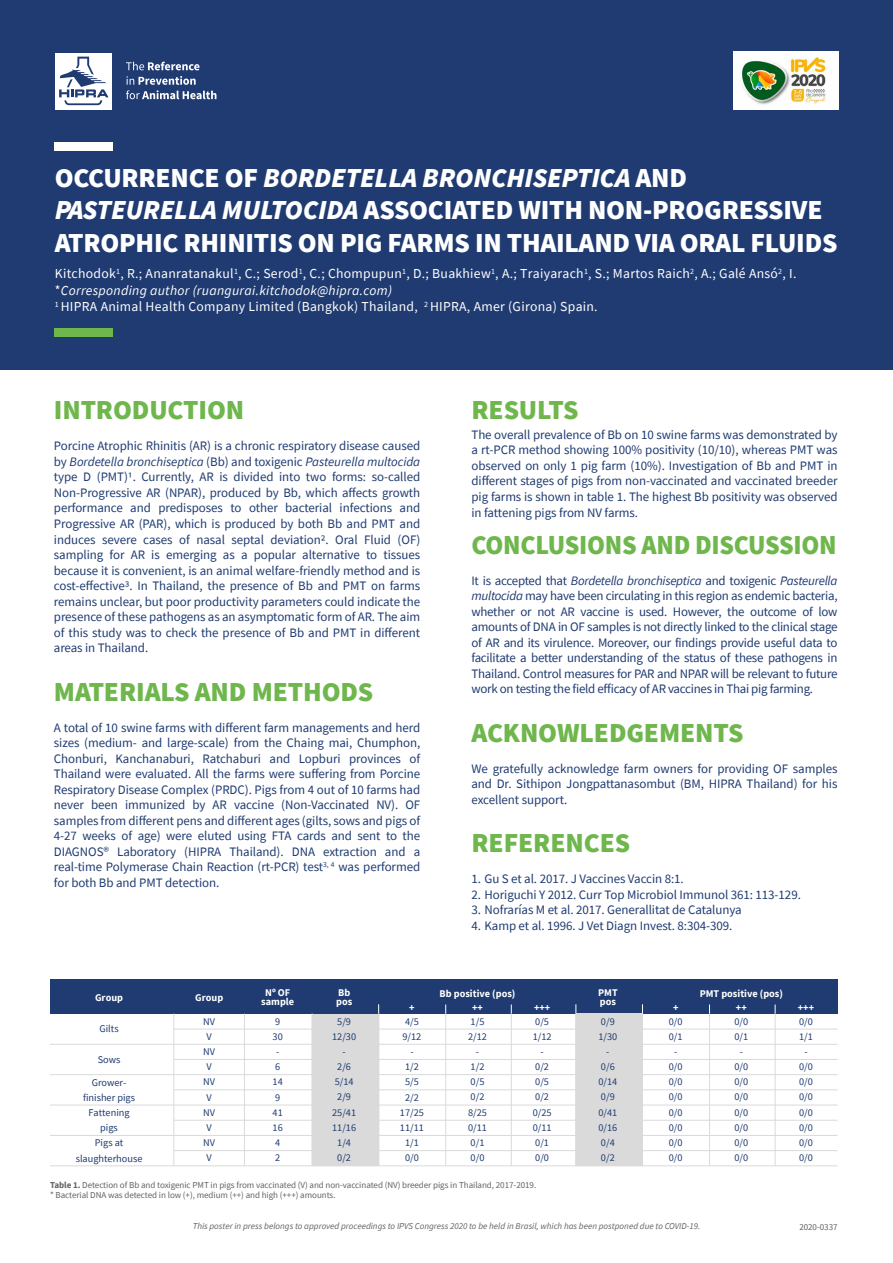
<style>
.page{position:relative;width:893px;height:1263px;background:#fff}
.page>*{position:absolute;margin:0;border:0;box-sizing:border-box;transform-origin:0 0}
.t1{font:900 27.45px/32.8px "Source Sans Pro";letter-spacing:-.01em;color:#fff}
.t2{font:900 27.45px "Source Sans Pro";letter-spacing:-.005em;color:#6fb74d}
.t3{font:900 27.45px "Source Sans Pro";letter-spacing:-.005em;color:#6fb74d;scale:.95 1}
.t4{font:13.65px/16.5px "Source Sans Pro";letter-spacing:.02em;color:#fff}
.t5{font:12.9px/15.5px "Source Sans Pro";letter-spacing:-.005em;color:#1f3b71;text-align:justify}
.t6{font:10.2px/15.1px "Source Sans Pro";color:#1f3b71;text-align:center}
.t7{font:700 10.2px/8.9px "Source Sans Pro";color:#fff}
.t8{font:9px/10.8px "Source Sans Pro";letter-spacing:-.005em;color:#646363}
.t9{font:italic 9px "Source Sans Pro";color:#646363}
.s1{font-style:italic}
.s2{font-weight:700}
</style>
<div class="page">
<div style="left:0;top:0;width:893px;height:369px;background:#1f3b71"></div>
<div style="left:55px;top:53px;width:57px;height:57px;background:#fff"></div>
<svg style="left:59px;top:57px;width:50px;height:48px"></svg>
<svg style="left:126px;top:62px;width:73px;height:8px"></svg>
<svg style="left:126px;top:76px;width:90px;height:23px"></svg>
<div style="left:54px;top:142px;width:58px;height:9px;background:#fff"></div>
<div style="left:54px;top:328px;width:58px;height:9px;background:#6fb74d"></div>
<div style="left:312px;top:1014px;width:67px;height:152px;background:#dadada"></div>
<div style="left:50px;top:979px;width:787px;height:35px;background:#1f3b71"></div>
<hr style="left:174px;top:1029px;width:663px;height:1px;background:#dadada">
<hr style="left:50px;top:1044px;width:124px;height:1px;background:#dadada">
<hr style="left:50px;top:1074px;width:124px;height:1px;background:#dadada">
<hr style="left:50px;top:1105px;width:124px;height:1px;background:#dadada">
<hr style="left:50px;top:1135px;width:124px;height:1px;background:#dadada">
<hr style="left:50px;top:1165px;width:124px;height:1px;background:#dadada">
<hr style="left:174px;top:1044px;width:663px;height:1px;background:#dadada">
<hr style="left:174px;top:1059px;width:663px;height:1px;background:#dadada">
<hr style="left:174px;top:1074px;width:663px;height:1px;background:#dadada">
<hr style="left:174px;top:1089px;width:663px;height:1px;background:#dadada">
<hr style="left:174px;top:1105px;width:663px;height:1px;background:#dadada">
<hr style="left:174px;top:1120px;width:663px;height:1px;background:#dadada">
<hr style="left:174px;top:1135px;width:663px;height:1px;background:#dadada">
<hr style="left:174px;top:1150px;width:663px;height:1px;background:#dadada">
<hr style="left:174px;top:1165px;width:663px;height:1px;background:#dadada">
<hr style="left:311px;top:1014px;width:2px;height:152px;background:#dadada">
<div style="left:576px;top:1014px;width:66px;height:152px;background:#dadada"></div>
<hr style="left:173px;top:1014px;width:1px;height:152px;background:#dadada">
<hr style="left:244px;top:1014px;width:1px;height:152px;background:#dadada">
<hr style="left:445px;top:1014px;width:1px;height:152px;background:#dadada">
<hr style="left:511px;top:1014px;width:1px;height:152px;background:#dadada">
<hr style="left:709px;top:1014px;width:1px;height:152px;background:#dadada">
<hr style="left:775px;top:1014px;width:1px;height:152px;background:#dadada">
<hr style="left:575px;top:1014px;width:2px;height:152px;background:#dadada">
<img style="left:733px;top:52px;width:106px;height:58px">
<h1 class="t1" style="left:55px;top:160px;width:784px">OCCURRENCE OF <span class="s1">BORDETELLA BRONCHISEPTICA</span> AND<br><span class="s1">PASTEURELLA MULTOCIDA</span> ASSOCIATED WITH NON-PROGRESSIVE<br>ATROPHIC RHINITIS ON PIG FARMS IN THAILAND VIA ORAL FLUIDS</h1>
<p class="t4" style="left:55px;top:266px;width:743px">Kitchodok<sup>1</sup>, R.; Ananratanakul<sup>1</sup>, C.; Serod<sup>1</sup>, C.; Chompupun<sup>1</sup>, D.; Buakhiew<sup>1</sup>, A.; Traiyarach<sup>1</sup>, S.; Martos Raich<sup>2</sup>, A.; Galé Ansó<sup>2</sup>, I. *<span class="s1">Corresponding author (ruangurai.kitchodok@hipra.com)<br></span><sup>1</sup> HIPRA Animal Health Company Limited (Bangkok) Thailand, <sup>2</sup> HIPRA, Amer (Girona) Spain.</p>
<h1 class="t2" style="left:54px;top:391px;width:192px">INTRODUCTION</h1>
<p class="t5" style="left:54px;top:438px;width:368px">Porcine Atrophic Rhinitis (AR) is a chronic respiratory disease caused by <span class="s1">Bordetella bronchiseptica</span> (Bb) and toxigenic <span class="s1">Pasteurella multocida </span>type D (PMT)1. Currently, AR is divided into two forms: so-called Non-Progressive AR (NPAR), produced by Bb, which affects growth performance and predisposes to other bacterial infections and Progressive AR (PAR), which is produced by both Bb and PMT and induces severe cases of nasal septal deviation2. Oral Fluid (OF) sampling for AR is emerging as a popular alternative to tissues because it is convenient, is an animal welfare-friendly method and is cost-effective3. In Thailand, the presence of Bb and PMT on farms remains unclear, but poor productivity parameters could indicate the presence of these pathogens as an asymptomatic form of AR. The aim of this study was to check the presence of Bb and PMT in different areas in Thailand.</p>
<h1 class="t2" style="left:54px;top:672px;width:321px">MATERIALS AND METHODS</h1>
<p class="t5" style="left:54px;top:719px;width:368px">A total of 10 swine farms with different farm managements and herd sizes (medium- and large-scale) from the Chaing mai, Chumphon, Chonburi, Kanchanaburi, Ratchaburi and Lopburi provinces of Thailand were evaluated. All the farms were suffering from Porcine Respiratory Disease Complex (PRDC). Pigs from 4 out of 10 farms had never been immunized by AR vaccine (Non-Vaccinated NV). OF samples from different pens and different ages (gilts, sows and pigs of 4-27 weeks of age) were eluted using FTA cards and sent to the DIAGNOS® Laboratory (HIPRA Thailand). DNA extraction and a real-time Polymerase Chain Reaction (rt-PCR) test<sup>3,</sup> <sup>4</sup> was performed for both Bb and PMT detection.</p>
<h1 class="t2" style="left:471px;top:391px;width:109px">RESULTS</h1>
<p class="t5" style="left:471px;top:427px;width:368px">The overall prevalence of Bb on 10 swine farms was demonstrated by a rt-PCR method showing 100% positivity (10/10), whereas PMT was observed on only 1 pig farm (10%). Investigation of Bb and PMT in different stages of pigs from non-vaccinated and vaccinated breeder pig farms is shown in table 1. The highest Bb positivity was observed in fattening pigs from NV farms.</p>
<h1 class="t3" style="left:471px;top:525px;width:386px">CONCLUSIONS AND DISCUSSION</h1>
<p class="t5" style="left:471px;top:572px;width:368px">It is accepted that <span class="s1">Bordetella bronchiseptica</span> and toxigenic <span class="s1">Pasteurella multocida</span> may have been circulating in this region as endemic bacteria, whether or not AR vaccine is used. However, the outcome of low amounts of DNA in OF samples is not directly linked to the clinical stage of AR and its virulence. Moreover, our findings provide useful data to facilitate a better understanding of the status of these pathogens in Thailand. Control measures for PAR and NPAR will be relevant to future work on testing the field efficacy of AR vaccines in Thai pig farming.</p>
<h1 class="t2" style="left:471px;top:713px;width:274px">ACKNOWLEDGEMENTS</h1>
<p class="t5" style="left:471px;top:761px;width:368px">We gratefully acknowledge farm owners for providing OF samples and Dr. Sithipon Jongpattanasombut (BM, HIPRA Thailand) for his excellent support.</p>
<h1 class="t2" style="left:471px;top:824px;width:160px">REFERENCES</h1>
<p class="t5" style="left:471px;top:871px;width:214px">1. Gu S et al. 2017. J Vaccines Vaccin 8:1.</p>
<p class="t5" style="left:471px;top:887px;width:331px">2. Horiguchi Y 2012. Curr Top Microbiol Immunol 361: 113-129.</p>
<p class="t5" style="left:471px;top:902px;width:272px">3. Nofrarías M et al. 2017. Generallitat de Catalunya</p>
<p class="t5" style="left:471px;top:918px;width:262px">4. Kamp et al. 1996. J Vet Diagn Invest. 8:304-309.</p>
<p class="t7" style="left:95px;top:993px;width:30px">Group</p>
<p class="t7" style="left:195px;top:993px;width:30px">Group</p>
<p class="t6" style="left:99px;top:1021px;width:21px">Gilts</p>
<p class="t6" style="left:98px;top:1052px;width:24px">Sows</p>
<p class="t6" style="left:76px;top:1074px;width:68px">Grower&shy;finisher pigs<br>Fattening<br>pigs<br>Pigs at slaughterhouse</p>
<p class="t6" style="left:203px;top:1013px;width:13px">NV<br>V<br>NV<br>V<br>NV<br>V<br>NV<br>V<br>NV<br>V</p>
<p class="t7" style="left:261px;top:988px;width:34px;text-align:center">Nº OF sample</p>
<p class="t6" style="left:273px;top:1013px;width:12px">9<br>30 -<br>6<br>14<br>9<br>41<br>16<br>4<br>2</p>
<p class="t7" style="left:336px;top:988px;width:18px">Bb pos</p>
<p class="t7" style="left:409px;top:1003px;width:7px">+</p>
<p class="t6" style="left:332px;top:1013px;width:26px">5/9<br>12/30 -<br>2/6<br>5/14<br>2/9<br>25/41<br>11/16<br>1/4<br>0/2</p>
<p class="t6" style="left:400px;top:1013px;width:26px">4/5<br>9/12 -<br>1/2<br>5/5<br>2/2<br>17/25<br>11/11<br>1/1<br>0/0</p>
<p class="t7" style="left:440px;top:989px;width:77px">Bb positive (pos)</p>
<p class="t7" style="left:472px;top:1003px;width:12px">++</p>
<p class="t6" style="left:468px;top:1013px;width:20px">1/5<br>2/12 -<br>1/2<br>0/5<br>0/2<br>8/25<br>0/11<br>0/1<br>0/0</p>
<p class="t7" style="left:534px;top:1003px;width:18px">+++</p>
<p class="t6" style="left:533px;top:1013px;width:20px">0/5<br>1/12 -<br>0/2<br>0/5<br>0/2<br>0/25<br>0/11<br>0/1<br>0/0</p>
<p class="t7" style="left:598px;top:988px;width:21px">PMT pos</p>
<p class="t6" style="left:598px;top:1013px;width:20px">0/9<br>1/30 -<br>0/6<br>0/14<br>0/9<br>0/41<br>0/16<br>0/4<br>0/2</p>
<p class="t7" style="left:673px;top:1003px;width:7px">+</p>
<p class="t6" style="left:669px;top:1013px;width:15px">0/0<br>0/1 -<br>0/0<br>0/0<br>0/0<br>0/0<br>0/0<br>0/0<br>0/0</p>
<p class="t7" style="left:700px;top:988px;width:85px">PMT positive (pos)</p>
<p class="t7" style="left:736px;top:1003px;width:12px">++</p>
<p class="t6" style="left:734px;top:1013px;width:15px">0/0<br>0/1 -<br>0/0<br>0/0<br>0/0<br>0/0<br>0/0<br>0/0<br>0/0</p>
<p class="t7" style="left:798px;top:1003px;width:18px">+++</p>
<p class="t6" style="left:799px;top:1013px;width:15px">0/0<br>1/1 -<br>0/0<br>0/0<br>0/0<br>0/0<br>0/0<br>0/0<br>0/0</p>
<p class="t8" style="left:50px;top:1179px;width:488px"><span class="s2">Table 1.</span> Detection of Bb and toxigenic PMT in pigs from vaccinated (V) and non-vaccinated (NV) breeder pigs in Thailand, 2017-2019. * Bacterial DNA was detected in low (+), medium (++) and high (+++) amounts.</p>
<p class="t9" style="left:193px;top:1221px;width:509px">This poster in press belongs to approved proceedings to IPVS Congress 2020 to be held in Brasil, which has been postponed due to COVID-19.</p>
<p class="t8" style="left:799px;top:1222px;width:40px">2020-0337</p>
</div>
